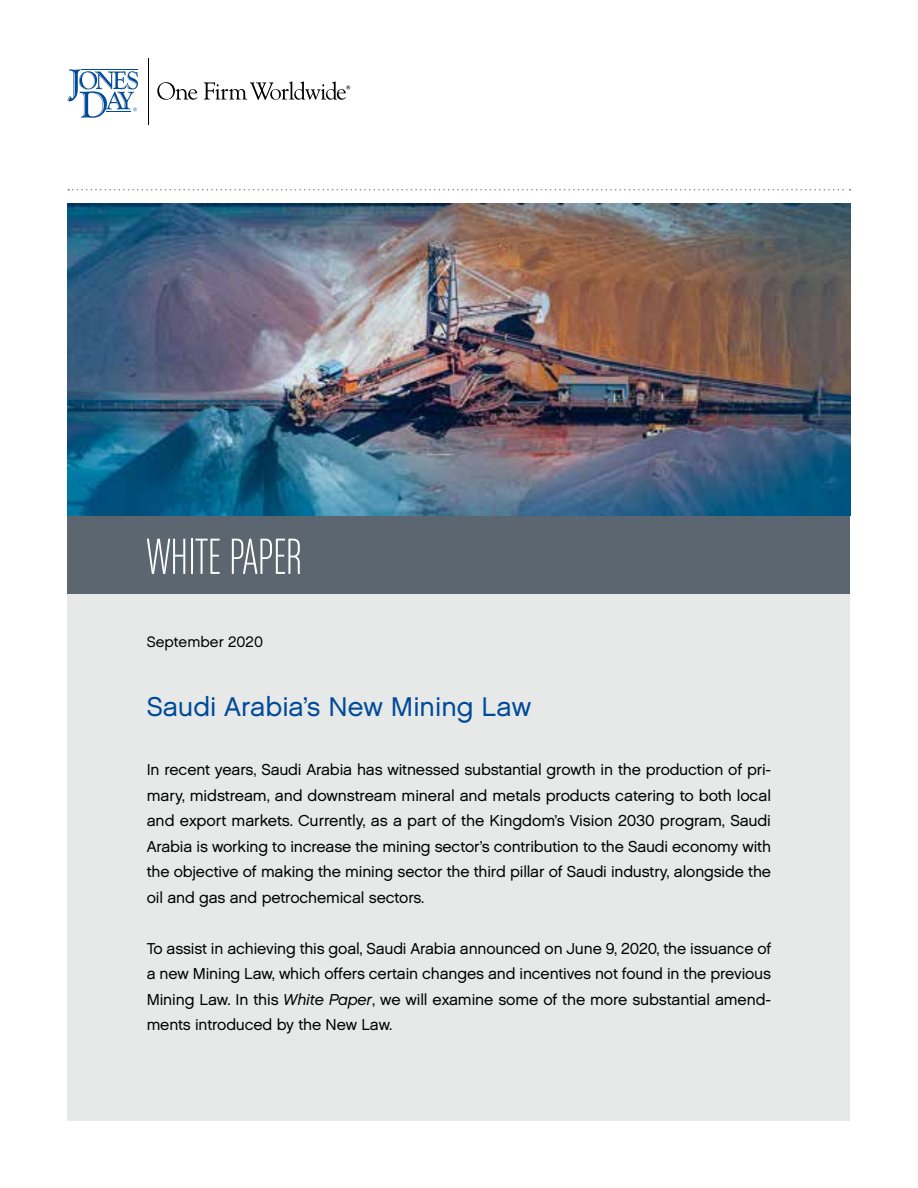
<style>
.page{position:relative;width:918px;height:1188px;background:#fff}
.page>*{position:absolute;margin:0;border:0;box-sizing:border-box;transform-origin:0 0}
.t1{font:54px "Chalet Comprime Milan Sixty";color:#fff}
.t2{font:27px "Chalet London Nineteen Sixty";color:#004a98}
.t3{font:15.75px/25.5px "Chalet London Nineteen Sixty";letter-spacing:-.01em;color:#000;text-align:justify}
.t4{font:15px "Chalet London Nineteen Sixty";color:#000}
.s1{font-family:"Chalet Oblique London"}
</style>
<div class="page">
<hr style="left:148px;top:58px;width:1px;height:66px;background:#000">
<svg style="left:157px;top:82px;width:40px;height:18px"></svg>
<svg style="left:204px;top:81px;width:146px;height:19px"></svg>
<svg style="left:68px;top:69px;width:70px;height:49px"></svg>
<svg style="left:68px;top:189px;width:782px;height:1px"></svg>
<div style="left:68px;top:516px;width:782px;height:604px;background:#e7e9e9"></div>
<div style="left:68px;top:516px;width:782px;height:78px;background:#5b6670"></div>
<img style="left:68px;top:203px;width:782px;height:313px">
<h1 class="t1" style="left:147px;top:527px;width:156px">WHITE PAPER</h1>
<p class="t4" style="left:147px;top:633px;width:118px">September 2020</p>
<h2 class="t2" style="left:147px;top:690px;width:386px">Saudi Arabia’s New Mining Law</h2>
<p class="t3" style="left:147px;top:757px;width:626px">In recent years, Saudi Arabia has witnessed substantial growth in the production of pri&shy;mary, midstream, and downstream mineral and metals products catering to both local and export markets. Currently, as a part of the Kingdom’s Vision 2030 program, Saudi Arabia is working to increase the mining sector’s contribution to the Saudi economy with the objective of making the mining sector the third pillar of Saudi industry, alongside the oil and gas and petrochemical sectors.</p>
<p class="t3" style="left:147px;top:935px;width:626px">To assist in achieving this goal, Saudi Arabia announced on June 9, 2020, the issuance of a new Mining Law, which offers certain changes and incentives not found in the previous Mining Law. In this <span class="s1">White Paper</span>, we will examine some of the more substantial amend&shy;ments introduced by the New Law.</p>
</div>
